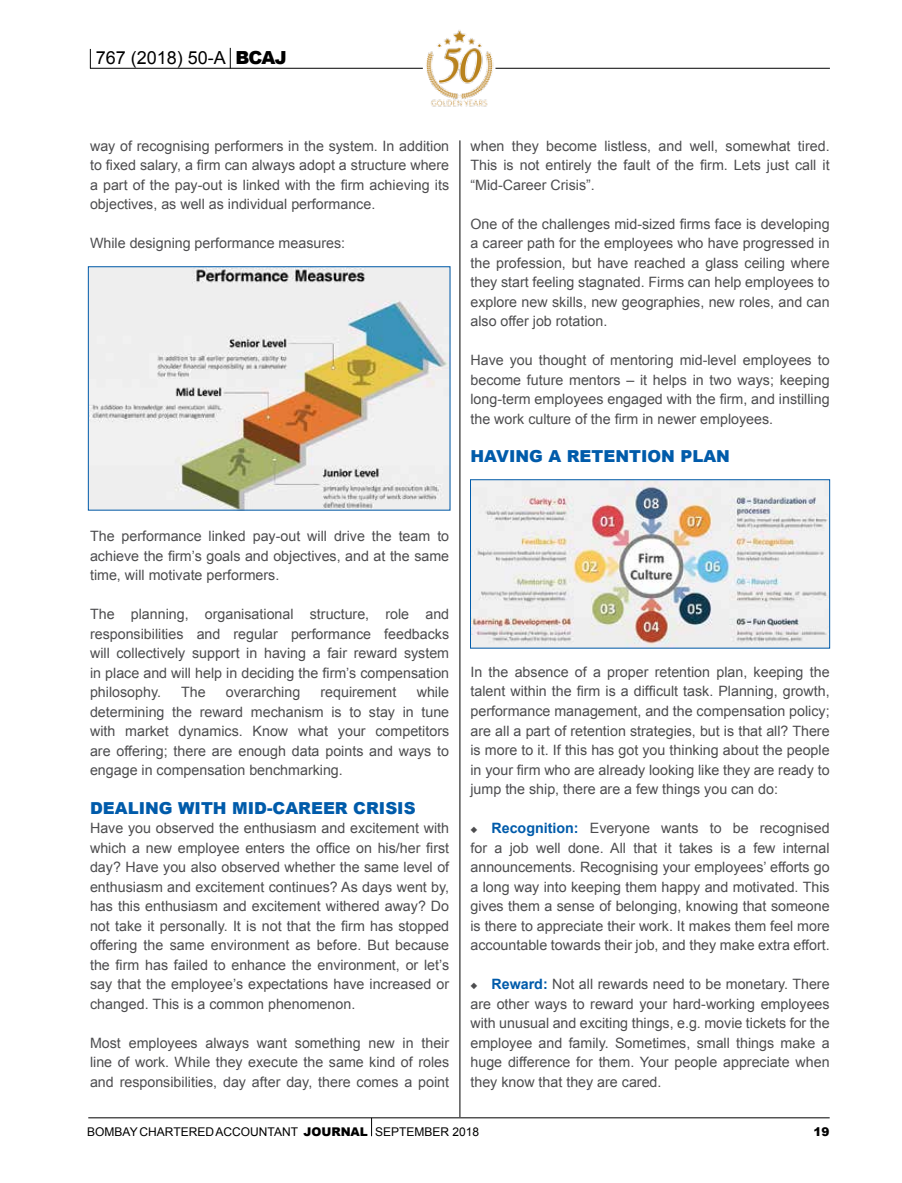
<style>
.page{position:relative;width:902px;height:1183px;background:#fff}
.page>*{position:absolute;margin:0;border:0;box-sizing:border-box;transform-origin:0 0}
.t1{font:18px "Arial";color:#000}
.t2{font:900 16.5px "Arial";color:#005baa}
.t3{font:14.25px/19.5px "Arial";color:#4d4d4f;text-align:justify}
.t4{font:12px "Arial";color:#000}
.t5{font:900 12px "Arial";color:#000}
.s1{font-weight:900}
.s2{font-weight:700;color:#005baa}
</style>
<div class="page">
<hr style="left:88px;top:1117px;width:741px;height:1px;background:#000">
<svg style="left:371px;top:1117px;width:1px;height:18px"></svg>
<hr style="left:90px;top:68px;width:333px;height:1px;background:#000">
<svg style="left:90px;top:49px;width:1px;height:19px"></svg>
<img style="left:415px;top:30px;width:86px;height:77px">
<hr style="left:495px;top:68px;width:334px;height:1px;background:#000">
<svg style="left:230px;top:48px;width:1px;height:20px"></svg>
<hr style="left:459px;top:140px;width:1px;height:976px;background:#000">
<img style="left:90px;top:268px;width:358px;height:240px">
<div style="left:88px;top:266px;width:362px;height:244px;border:1px solid #005baa"></div>
<img style="left:472px;top:481px;width:356px;height:165px">
<div style="left:470px;top:479px;width:360px;height:169px;border:1px solid #005baa"></div>
<p class="t1" style="left:96px;top:46px;width:193px">767 (2018) 50-A <span class="s1">BCAJ</span></p>
<p class="t3" style="left:90px;top:136px;width:360px">way of recognising performers in the system. In addition to fixed salary, a firm can always adopt a structure where a part of the pay-out is linked with the firm achieving its objectives, as well as individual performance.</p>
<p class="t3" style="left:90px;top:234px;width:257px">While designing performance measures:</p>
<p class="t3" style="left:470px;top:136px;width:360px">when they become listless, and well, somewhat tired.<br>This is not entirely the fault of the firm. Lets just call it “Mid-Career Crisis”.</p>
<p class="t3" style="left:470px;top:214px;width:360px">One of the challenges mid-sized firms face is developing a career path for the employees who have progressed in the profession, but have reached a glass ceiling where they start feeling stagnated. Firms can help employees to explore new skills, new geographies, new roles, and can also offer job rotation.</p>
<p class="t3" style="left:470px;top:350px;width:360px">Have you thought of mentoring mid-level employees to become future mentors – it helps in two ways; keeping long-term employees engaged with the firm, and instilling the work culture of the firm in newer employees.</p>
<p class="t2" style="left:470px;top:444px;width:261px">HAVING A RETENTION PLAN</p>
<p class="t3" style="left:90px;top:526px;width:360px">The performance linked pay-out will drive the team to achieve the firm’s goals and objectives, and at the same time, will motivate performers.</p>
<p class="t3" style="left:90px;top:604px;width:360px">The planning, organisational structure, role and responsibilities and regular performance feedbacks will collectively support in having a fair reward system in place and will help in deciding the firm’s compensation philosophy.</p>
<p class="t3" style="left:90px;top:682px;width:360px;text-indent:326px">while determining the reward mechanism is to stay in tune with market dynamics. Know what your competitors are offering; there are enough data points and ways to engage in compensation benchmarking.</p>
<p class="t2" style="left:90px;top:795px;width:327px">DEALING WITH MID-CAREER CRISIS</p>
<p class="t3" style="left:90px;top:818px;width:360px">Have you observed the enthusiasm and excitement with which a new employee enters the office on his/her first day? Have you also observed whether the same level of enthusiasm and excitement continues? As days went by, has this enthusiasm and excitement withered away? Do not take it personally. It is not that the firm has stopped offering the same environment as before. But because the firm has failed to enhance the environment, or let’s say that the employee’s expectations have increased or changed. This is a common phenomenon.</p>
<p class="t3" style="left:90px;top:1032px;width:360px">Most employees always want something new in their line of work. While they execute the same kind of roles and responsibilities, day after day, there comes a point</p>
<p class="t3" style="left:181px;top:682px;width:26px">The</p>
<p class="t3" style="left:226px;top:682px;width:76px">overarching</p>
<p class="t3" style="left:320px;top:682px;width:78px">requirement</p>
<p class="t3" style="left:470px;top:662px;width:360px">In the absence of a proper retention plan, keeping the talent within the firm is a difficult task. Planning, growth, performance management, and the compensation policy; are all a part of retention strategies, but is that all? There is more to it. If this has got you thinking about the people in your firm who are already looking like they are ready to jump the ship, there are a few things you can do:</p>
<p class="t3" style="left:470px;top:818px;width:360px">◆ <span class="s2">Recognition:</span> Everyone wants to be recognised for a job well done. All that it takes is a few internal announcements. Recognising your employees’ efforts go a long way into keeping them happy and motivated. This gives them a sense of belonging, knowing that someone is there to appreciate their work. It makes them feel more accountable towards their job, and they make extra effort.</p>
<p class="t3" style="left:470px;top:974px;width:360px">◆ <span class="s2">Reward:</span> Not all rewards need to be monetary. There are other ways to reward your hard-working employees with unusual and exciting things, e.g. movie tickets for the employee and family. Sometimes, small things make a huge difference for them. Your people appreciate when they know that they are cared.</p>
<p class="t4" style="left:87px;top:1123px;width:393px">BOMBAY CHARTERED ACCOUNTANT <span class="s1">JOURNAL</span> SEPTEMBER 2018</p>
<p class="t5" style="left:813px;top:1122px;width:18px">19</p>
</div>
